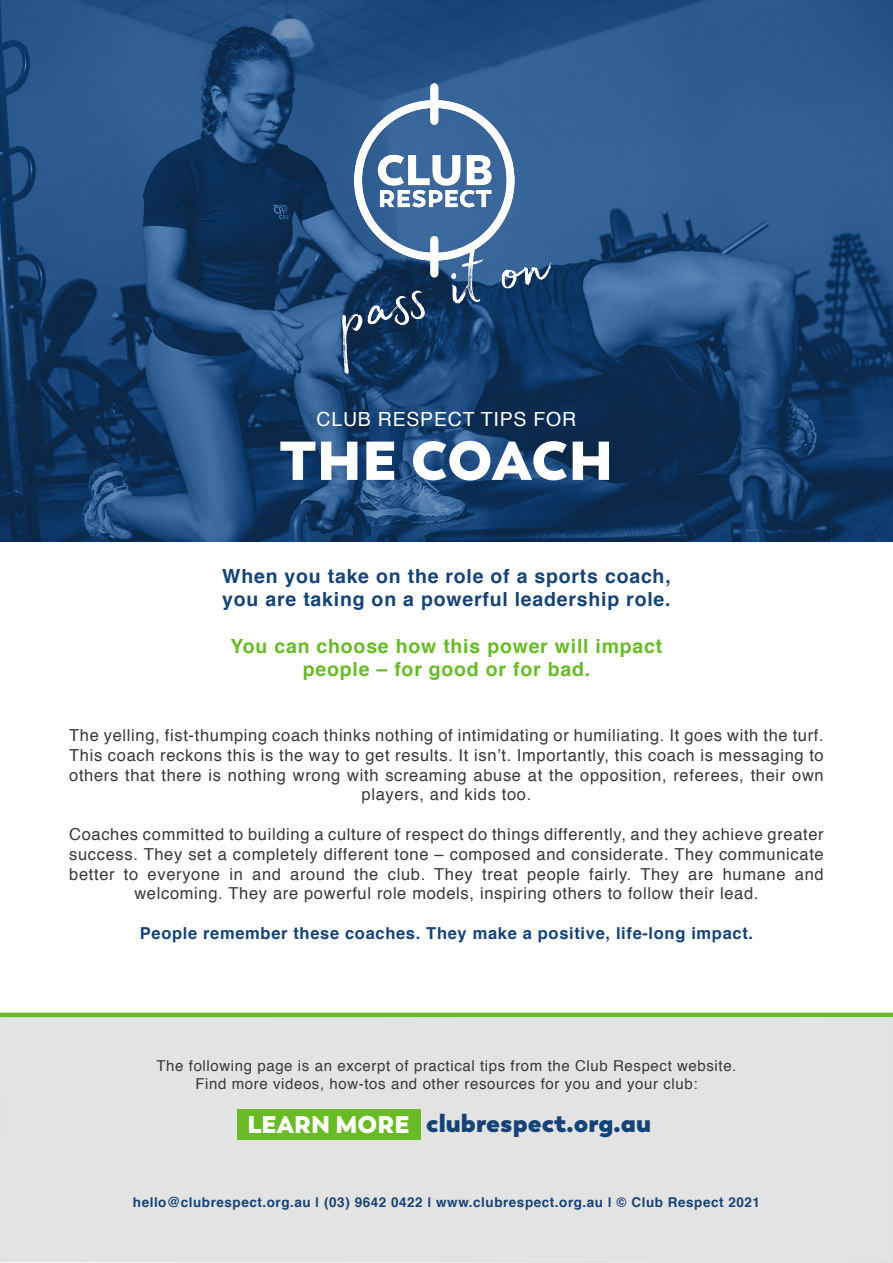
<style>
.page{position:relative;width:893px;height:1263px;background:#fff}
.page>*{position:absolute;margin:0;border:0;box-sizing:border-box;transform-origin:0 0}
.t1{font:800 54.45px "Trenda";letter-spacing:.01em;color:#fff}
.t2{font:800 25.5px "Trenda";color:#154377}
.t3{font:700 19.5px/23.4px "Helvetica";letter-spacing:.04em;color:#154377}
.t4{font:700 19.5px/23.4px "Helvetica";letter-spacing:.04em;color:#68bb25;text-align:center}
.t5{font:19.5px "Helvetica";letter-spacing:.04em;color:#fff}
.t6{font:16.5px/19.8px "Helvetica";letter-spacing:.04em;color:#383839;text-align:center}
.t7{font:700 16.5px "Helvetica";letter-spacing:.04em;color:#154377}
.t8{font:15px/18px "Helvetica";letter-spacing:.04em;color:#383839;text-align:center}
.t9{font:700 13.5px "Helvetica";letter-spacing:.04em;color:#154377}
.s1{font-size:24px;color:#fff}
</style>
<div class="page">
<img style="left:0;top:0;width:893px;height:541px">
<img style="left:342px;top:84px;width:209px;height:290px">
<div style="left:0;top:1017px;width:893px;height:246px;background:#e3e3e3"></div>
<hr style="left:0;top:1013px;width:893px;height:4px;background:#68bb25">
<div style="left:237px;top:1109px;width:183px;height:31px;background:#68bb25"></div>
<p class="t5" style="left:317px;top:404px;width:261px">CLUB RESPECT TIPS FOR</p>
<h1 class="t1" style="left:280px;top:425px;width:335px">THE COACH</h1>
<p class="t3" style="left:222px;top:564px;width:450px">When you take on the role of a sports coach, you are taking on a powerful leadership role.</p>
<p class="t4" style="left:231px;top:634px;width:433px">You can choose how this power will impact people – for good or for bad.</p>
<p class="t6" style="left:69px;top:726px;width:756px">The yelling, fist-thumping coach thinks nothing of intimidating or humiliating. It goes with the turf.<br>This coach reckons this is the way to get results. It isn’t. Importantly, this coach is messaging to others that there is nothing wrong with screaming abuse at the opposition, referees, their own players, and kids too.</p>
<p class="t6" style="left:69px;top:825px;width:756px">Coaches committed to building a culture of respect do things differently, and they achieve greater success. They set a completely different tone – composed and considerate. They communicate better to everyone in and around the club. They treat people fairly. They are humane and welcoming. They are powerful role models, inspiring others to follow their lead.</p>
<p class="t7" style="left:140px;top:920px;width:615px">People remember these coaches. They make a positive, life-long impact.</p>
<p class="t8" style="left:156px;top:1058px;width:581px">The following page is an excerpt of practical tips from the Club Respect website.<br>Find more videos, how-tos and other resources for you and your club:</p>
<h2 class="t2" style="left:248px;top:1106px;width:405px"><span class="s1">LEARN MORE</span> clubrespect.org.au</h2>
<p class="t9" style="left:133px;top:1191px;width:629px">hello@clubrespect.org.au | (03) 9642 0422 | www.clubrespect.org.au | © Club Respect 2021</p>
</div>
